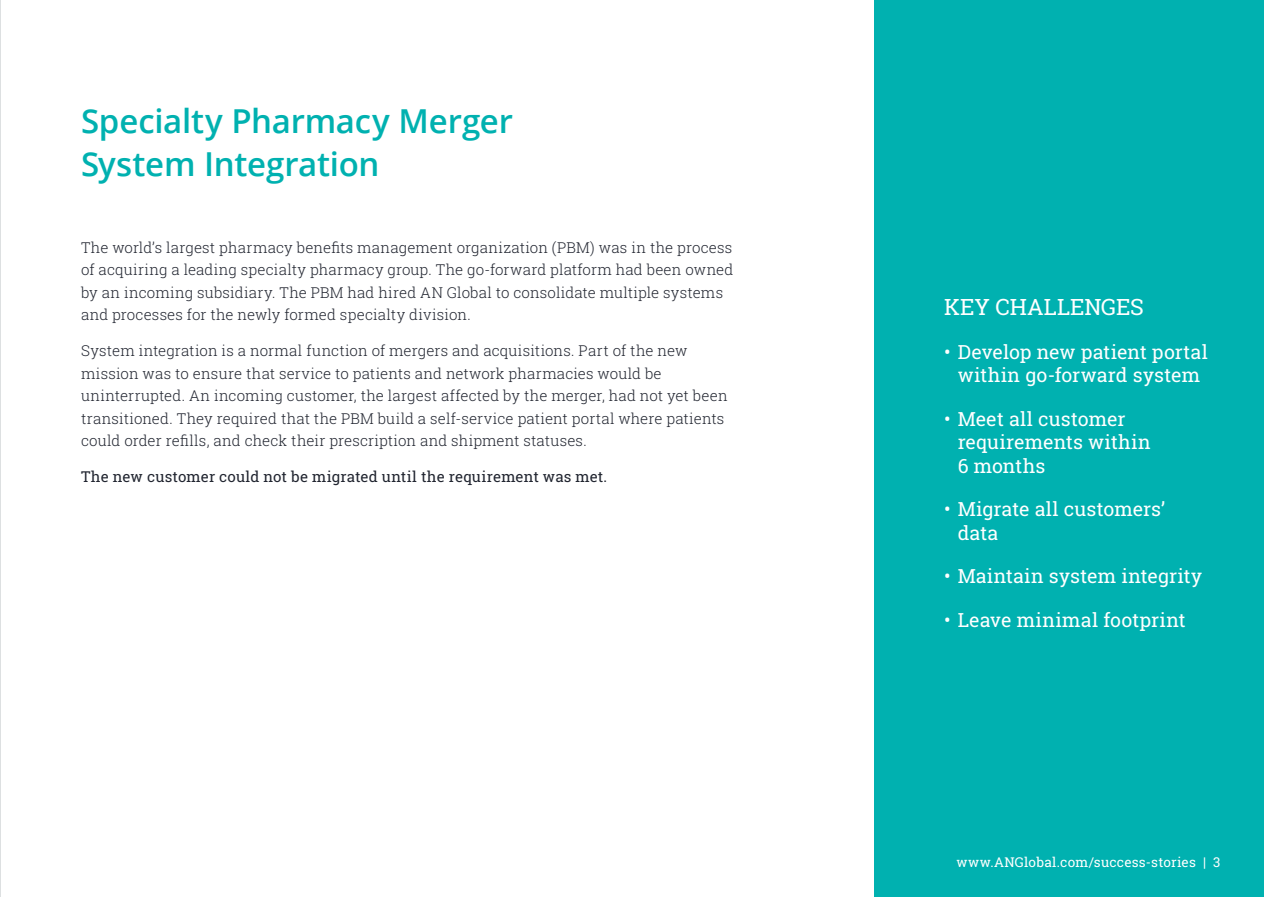
<style>
.page{position:relative;width:1264px;height:897px;background:#fff}
.page>*{position:absolute;margin:0;border:0;box-sizing:border-box;transform-origin:0 0}
.t1{font:600 33px/43.5px "Open Sans";letter-spacing:-.005em;color:#00b1b0}
.t2{font:22.5px "Roboto Slab";letter-spacing:-.005em;color:#fff}
.t3{font:19.5px/23.4px "Roboto Slab";letter-spacing:.005em;color:#fff}
.t4{font:300 15px/22.5px "Roboto Slab";letter-spacing:.01em;color:#212530}
.t5{font:15px "Roboto Slab";letter-spacing:.01em;color:#212530}
.t6{font:13.5px "Roboto Slab";letter-spacing:.015em;color:#fff}
</style>
<div class="page">
<div style="left:874px;top:0;width:390px;height:896px;background:#00b1b0"></div>
<svg style="left:0;top:0;width:1px;height:896px"></svg>
<h1 class="t1" style="left:81px;top:98px;width:433px">Specialty Pharmacy Merger<br>System Integration</h1>
<p class="t4" style="left:81px;top:236px;width:654px">The world’s largest pharmacy benefits management organization (PBM) was in the process of acquiring a leading specialty pharmacy group. The go-forward platform had been owned by an incoming subsidiary. The PBM had hired AN Global to consolidate multiple systems and processes for the newly formed specialty division.</p>
<p class="t4" style="left:81px;top:339px;width:648px">System integration is a normal function of mergers and acquisitions. Part of the new mission was to ensure that service to patients and network pharmacies would be uninterrupted. An incoming customer, the largest affected by the merger, had not yet been transitioned. They required that the PBM build a self-service patient portal where patients could order refills, and check their prescription and shipment statuses.</p>
<p class="t5" style="left:81px;top:466px;width:528px">The new customer could not be migrated until the requirement was met.</p>
<h2 class="t2" style="left:944px;top:291px;width:201px">KEY CHALLENGES</h2>
<h3 class="t3" style="left:944px;top:340px;width:265px;text-align:center">• Develop new patient portal within go-forward system</h3>
<h3 class="t3" style="left:957px;top:407px;width:194px;text-indent:-13px">• Meet all customer requirements within<br>6 months</h3>
<h3 class="t3" style="left:957px;top:497px;width:209px;text-indent:-13px">• Migrate all customers’ data</h3>
<h3 class="t3" style="left:944px;top:564px;width:259px">• Maintain system integrity</h3>
<h3 class="t3" style="left:944px;top:608px;width:243px">• Leave minimal footprint</h3>
<p class="t6" style="left:956px;top:853px;width:265px">www.ANGlobal.com/success-stories | 3</p>
</div>
